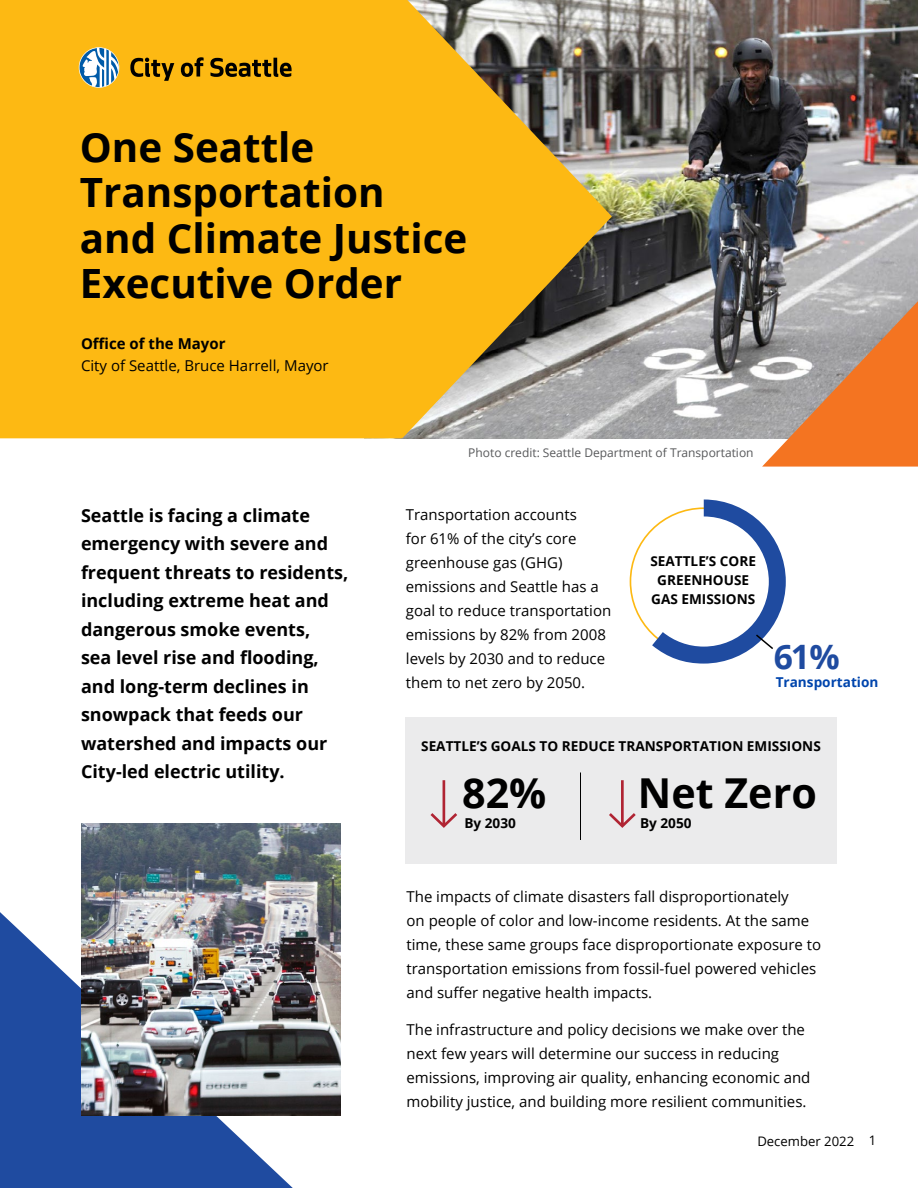
<style>
.page{position:relative;width:918px;height:1188px;background:#fff}
.page>*{position:absolute;margin:0;border:0;box-sizing:border-box;transform-origin:0 0}
.t1{font:700 41.25px "Open Sans";color:#000}
.t2{font:700 40.35px/45.5px "Open Sans";color:#000}
.t3{font:700 33.6px "Open Sans";color:#1f4ba0}
.Intro{font:700 18px/28.5px "Open Sans";color:#000}
.Body{font:15px/24px "Open Sans";color:#000}
.Body_less_leading{font:15px/22.5px "Open Sans";color:#000}
.Small{font:700 13.65px/18.6px "Open Sans";color:#000;text-align:center}
.Small-2{font:700 13.65px "Open Sans";color:#0045ad}
.Folio{font:13.2px "Open Sans";color:#000}
.t4{font:12px "Open Sans";color:#58595b}
.s1{font-weight:700}
</style>
<div class="page">
<img style="left:612px;top:0;width:306px;height:438px">
<svg style="left:0;top:0;width:612px;height:438px;background:#e9b027"></svg>
<svg style="left:762px;top:301px;width:156px;height:166px;background:#ce9069"></svg>
<svg style="left:0;top:912px;width:293px;height:276px;fill:#1f4ba0"></svg>
<img style="left:82px;top:824px;width:259px;height:292px">
<svg style="left:652px;top:500px;width:134px;height:164px"></svg>
<div style="left:406px;top:718px;width:431px;height:146px;background:#ebebec"></div>
<svg style="left:430px;top:780px;width:27px;height:48px"></svg>
<svg style="left:609px;top:780px;width:27px;height:48px"></svg>
<hr style="left:580px;top:772px;width:1px;height:68px;background:#000">
<svg style="left:130px;top:58px;width:44px;height:23px"></svg>
<svg style="left:181px;top:57px;width:23px;height:20px"></svg>
<svg style="left:210px;top:58px;width:82px;height:19px;background:#866209"></svg>
<svg style="left:79px;top:47px;width:40px;height:41px"></svg>
<h1 class="t2" style="left:80px;top:124px;width:389px">One Seattle<br>Transportation and Climate Justice<br>Executive Order</h1>
<p class="Body_less_leading" style="left:81px;top:332px;width:249px"><span class="s1">Office of the Mayor<br></span>City of Seattle, Bruce Harrell, Mayor</p>
<p class="Intro" style="left:81px;top:501px;width:269px">Seattle is facing a climate emergency with severe and frequent threats to residents, including extreme heat and dangerous smoke events,<br>sea level rise and flooding, and long-term declines in snowpack that feeds our watershed and impacts our<br>City-led electric utility.</p>
<p class="t4" style="left:468px;top:444px;width:287px">Photo credit: Seattle Department of Transportation</p>
<p class="Body" style="left:406px;top:502px;width:207px">Transportation accounts<br>for 61% of the city’s core greenhouse gas (GHG) emissions and Seattle has a goal to reduce transportation emissions by 82% from 2008 levels by 2030 and to reduce them to net zero by 2050.</p>
<p class="Small" style="left:650px;top:552px;width:107px">SEATTLE’S CORE<br>GREENHOUSE<br>GAS EMISSIONS</p>
<h1 class="t3" style="left:774px;top:633px;width:68px">61%</h1>
<p class="Small-2" style="left:776px;top:673px;width:104px">Transportation</p>
<p class="Small" style="left:421px;top:737px;width:401px">SEATTLE’S GOALS TO REDUCE TRANSPORTATION EMISSIONS</p>
<h1 class="t1" style="left:462px;top:764px;width:86px">82%</h1>
<p class="Small" style="left:464px;top:813px;width:53px">By 2030</p>
<h1 class="t1" style="left:638px;top:764px;width:180px">Net Zero</h1>
<p class="Small" style="left:640px;top:813px;width:53px">By 2050</p>
<p class="Body" style="left:406px;top:884px;width:416px">The impacts of climate disasters fall disproportionately<br>on people of color and low-income residents. At the same time, these same groups face disproportionate exposure to transportation emissions from fossil-fuel powered vehicles and suffer negative health impacts.</p>
<p class="Body" style="left:406px;top:1017px;width:406px">The infrastructure and policy decisions we make over the next few years will determine our success in reducing emissions, improving air quality, enhancing economic and mobility justice, and building more resilient communities.</p>
<p class="Folio" style="left:757px;top:1132px;width:121px">December 2022 1</p>
</div>
